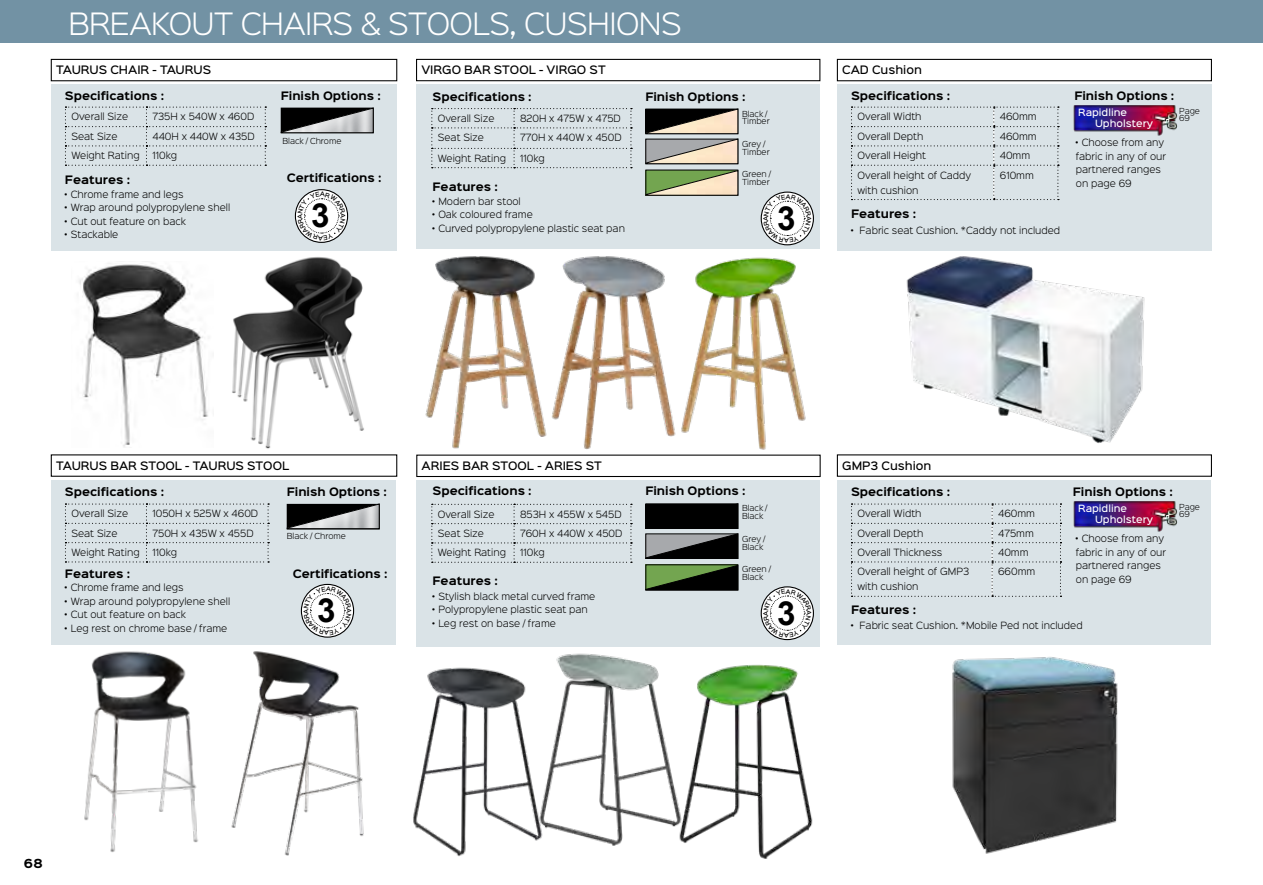
<style>
.page{position:relative;width:1263px;height:885px;background:#fff}
.page>*{position:absolute;margin:0;border:0;box-sizing:border-box;transform-origin:0 0}
.t1{font:700 33.15px "Arial";color:#000}
.t2{font:300 27.75px "Sinkin Sans 300";letter-spacing:-.02em;color:#fff}
.t3{font:700 11.25px "Sinkin Sans 700";color:#000}
.t4{font:700 10.5px "Sinkin Sans 700";color:#000}
.t5{font:500 10.5px "Sinkin Sans 500";color:#000}
.t6{font:300 9px/13.5px "Sinkin Sans 300";color:#000}
.t7{font:500 9px/10.5px "Sinkin Sans 500";color:#fff}
.t8{font:300 7.5px/7.5px "Sinkin Sans 300";color:#000}
</style>
<div class="page">
<img style="left:413px;top:667px;width:123px;height:190px">
<img style="left:685px;top:664px;width:128px;height:195px">
<img style="left:536px;top:653px;width:149px;height:193px">
<img style="left:231px;top:651px;width:133px;height:205px">
<img style="left:425px;top:256px;width:381px;height:194px">
<img style="left:79px;top:261px;width:129px;height:186px">
<div style="left:51px;top:84px;width:346px;height:167px;background:#dae3e7"></div>
<svg style="left:295px;top:190px;width:53px;height:52px"></svg>
<div style="left:295px;top:189px;width:53px;height:54px;border:1px solid #000;border-radius:50%"></div>
<svg style="left:65px;top:107px;width:201px;height:59px"></svg>
<div style="left:417px;top:480px;width:403px;height:166px;background:#dae3e7"></div>
<svg style="left:431px;top:503px;width:201px;height:59px"></svg>
<div style="left:51px;top:480px;width:345px;height:164px;background:#dae3e7"></div>
<svg style="left:65px;top:503px;width:204px;height:59px"></svg>
<div style="left:417px;top:84px;width:403px;height:165px;background:#dae3e7"></div>
<svg style="left:431px;top:108px;width:201px;height:60px"></svg>
<svg style="left:301px;top:584px;width:53px;height:53px"></svg>
<div style="left:301px;top:583px;width:53px;height:54px;border:1px solid #000;border-radius:50%"></div>
<svg style="left:761px;top:586px;width:52px;height:53px"></svg>
<div style="left:761px;top:586px;width:53px;height:54px;border:1px solid #000;border-radius:50%"></div>
<svg style="left:280px;top:107px;width:94px;height:26px"></svg>
<svg style="left:286px;top:503px;width:94px;height:26px"></svg>
<svg style="left:645px;top:503px;width:94px;height:87px;background:#3c4439"></svg>
<div style="left:761px;top:191px;width:53px;height:54px;border:1px solid #000;border-radius:50%"></div>
<svg style="left:645px;top:108px;width:94px;height:56px;background:#989086"></svg>
<svg style="left:645px;top:170px;width:94px;height:26px;background:#a1ac7b"></svg>
<img style="left:232px;top:257px;width:132px;height:192px">
<img style="left:84px;top:651px;width:114px;height:201px">
<div style="left:837px;top:84px;width:375px;height:167px;background:#dae3e7"></div>
<svg style="left:851px;top:107px;width:208px;height:93px"></svg>
<div style="left:837px;top:480px;width:374px;height:164px;background:#dae3e7"></div>
<svg style="left:851px;top:503px;width:210px;height:93px"></svg>
<div style="left:837px;top:59px;width:375px;height:22px;border:1px solid #000"></div>
<img style="left:952px;top:657px;width:166px;height:197px">
<img style="left:1073px;top:501px;width:104px;height:30px">
<img style="left:1073px;top:105px;width:104px;height:30px">
<img style="left:906px;top:256px;width:239px;height:187px">
<div style="left:0;top:0;width:1263px;height:43px;background:#7292a4"></div>
<div style="left:51px;top:59px;width:346px;height:22px;border:1px solid #000"></div>
<div style="left:416px;top:454px;width:405px;height:23px;border:1px solid #000"></div>
<div style="left:416px;top:59px;width:404px;height:22px;border:1px solid #000"></div>
<svg style="left:298px;top:192px;width:47px;height:48px;background:#eceded"></svg>
<svg style="left:304px;top:586px;width:47px;height:49px;background:#ebeced"></svg>
<svg style="left:763px;top:589px;width:48px;height:48px;background:#ebeced"></svg>
<svg style="left:763px;top:194px;width:48px;height:49px;background:#ebecec"></svg>
<h2 class="t2" style="left:69px;top:1px;width:615px">BREAKOUT CHAIRS &amp; STOOLS, CUSHIONS</h2>
<p class="t5" style="left:56px;top:61px;width:157px">TAURUS CHAIR - TAURUS</p>
<p class="t5" style="left:421px;top:61px;width:186px">VIRGO BAR STOOL - VIRGO ST</p>
<p class="t4" style="left:65px;top:90px;width:101px">Specifications :</p>
<p class="t4" style="left:281px;top:90px;width:102px">Finish Options :</p>
<p class="t4" style="left:432px;top:91px;width:101px">Specifications :</p>
<p class="t4" style="left:645px;top:91px;width:102px">Finish Options :</p>
<p class="t6" style="left:71px;top:109px;width:58px">Overall Size</p>
<p class="t6" style="left:152px;top:109px;width:103px">735H x 540W x 460D</p>
<p class="t6" style="left:71px;top:129px;width:48px">Seat Size</p>
<p class="t6" style="left:152px;top:129px;width:104px">440H x 440W x 435D</p>
<p class="t6" style="left:71px;top:148px;width:70px">Weight Rating</p>
<p class="t6" style="left:152px;top:148px;width:26px">110kg</p>
<p class="t8" style="left:282px;top:136px;width:61px">Black / Chrome</p>
<p class="t6" style="left:438px;top:111px;width:58px">Overall Size</p>
<p class="t6" style="left:520px;top:111px;width:102px">820H x 475W x 475D</p>
<p class="t6" style="left:438px;top:130px;width:48px">Seat Size</p>
<p class="t6" style="left:520px;top:130px;width:103px">770H x 440W x 450D</p>
<p class="t6" style="left:438px;top:151px;width:70px">Weight Rating</p>
<p class="t6" style="left:520px;top:151px;width:26px">110kg</p>
<p class="t8" style="left:742px;top:109px;width:29px">Black /<br>Timber</p>
<p class="t8" style="left:742px;top:140px;width:29px">Grey /<br>Timber</p>
<p class="t4" style="left:65px;top:174px;width:67px">Features :</p>
<p class="t4" style="left:287px;top:172px;width:96px">Certifications :</p>
<p class="t6" style="left:65px;top:187px;width:120px">• Chrome frame and legs</p>
<p class="t6" style="left:65px;top:200px;width:167px">• Wrap around polypropylene shell</p>
<p class="t6" style="left:65px;top:214px;width:123px">• Cut out feature on back</p>
<p class="t6" style="left:65px;top:227px;width:55px">• Stackable</p>
<h1 class="t1" style="left:311px;top:194px;width:20px">3</h1>
<p class="t4" style="left:432px;top:181px;width:67px">Features :</p>
<p class="t6" style="left:432px;top:194px;width:90px">• Modern bar stool</p>
<p class="t6" style="left:432px;top:207px;width:102px">• Oak coloured frame</p>
<p class="t6" style="left:432px;top:221px;width:194px">• Curved polypropylene plastic seat pan</p>
<p class="t8" style="left:742px;top:170px;width:30px">Green /<br>Timber</p>
<h1 class="t1" style="left:777px;top:196px;width:20px">3</h1>
<p class="t5" style="left:842px;top:61px;width:81px">CAD Cushion</p>
<p class="t4" style="left:851px;top:90px;width:101px">Specifications :</p>
<p class="t6" style="left:857px;top:109px;width:66px">Overall Width</p>
<p class="t6" style="left:1000px;top:109px;width:38px">460mm</p>
<p class="t6" style="left:857px;top:129px;width:68px">Overall Depth</p>
<p class="t6" style="left:1000px;top:129px;width:38px">460mm</p>
<p class="t6" style="left:857px;top:148px;width:70px">Overall Height</p>
<p class="t6" style="left:1000px;top:148px;width:32px">40mm</p>
<p class="t6" style="left:857px;top:167px;width:115px;line-height:15px">Overall height of Caddy with cushion</p>
<p class="t6" style="left:1000px;top:167px;width:36px">610mm</p>
<p class="t4" style="left:851px;top:208px;width:67px">Features :</p>
<p class="t6" style="left:851px;top:223px;width:211px">• Fabric seat Cushion. *Caddy not included</p>
<p class="t4" style="left:1074px;top:90px;width:102px">Finish Options :</p>
<p class="t7" style="left:1095px;top:107px;width:60px;text-indent:-17px">Rapidline<br>Upholstery</p>
<p class="t6" style="left:1076px;top:135px;width:92px">• Choose from any fabric in any of our partnered ranges on page 69</p>
<p class="t8" style="left:1179px;top:106px;width:22px">Page<br>69</p>
<p class="t5" style="left:56px;top:456px;width:235px">TAURUS BAR STOOL - TAURUS STOOL</p>
<p class="t5" style="left:422px;top:456px;width:182px">ARIES BAR STOOL - ARIES ST</p>
<p class="t4" style="left:65px;top:486px;width:101px">Specifications :</p>
<p class="t6" style="left:71px;top:506px;width:58px">Overall Size</p>
<p class="t6" style="left:152px;top:506px;width:107px">1050H x 525W x 460D</p>
<p class="t6" style="left:71px;top:525px;width:48px">Seat Size</p>
<p class="t6" style="left:152px;top:525px;width:103px">750H x 435W x 455D</p>
<p class="t6" style="left:71px;top:545px;width:70px">Weight Rating</p>
<p class="t6" style="left:152px;top:545px;width:26px">110kg</p>
<p class="t4" style="left:287px;top:486px;width:102px">Finish Options :</p>
<p class="t8" style="left:287px;top:531px;width:61px">Black / Chrome</p>
<p class="t4" style="left:65px;top:568px;width:67px">Features :</p>
<p class="t4" style="left:293px;top:568px;width:96px">Certifications :</p>
<p class="t6" style="left:65px;top:580px;width:120px">• Chrome frame and legs</p>
<p class="t6" style="left:65px;top:593px;width:167px">• Wrap around polypropylene shell</p>
<p class="t6" style="left:65px;top:607px;width:123px">• Cut out feature on back</p>
<p class="t6" style="left:65px;top:620px;width:164px">• Leg rest on chrome base / frame</p>
<h1 class="t1" style="left:317px;top:588px;width:20px">3</h1>
<p class="t4" style="left:432px;top:485px;width:101px">Specifications :</p>
<p class="t6" style="left:438px;top:506px;width:58px">Overall Size</p>
<p class="t6" style="left:520px;top:506px;width:103px">853H x 455W x 545D</p>
<p class="t6" style="left:438px;top:526px;width:48px">Seat Size</p>
<p class="t6" style="left:520px;top:526px;width:104px">760H x 440W x 450D</p>
<p class="t6" style="left:438px;top:545px;width:70px">Weight Rating</p>
<p class="t6" style="left:520px;top:545px;width:26px">110kg</p>
<p class="t4" style="left:432px;top:575px;width:67px">Features :</p>
<p class="t6" style="left:432px;top:588px;width:164px">• Stylish black metal curved frame</p>
<p class="t6" style="left:432px;top:602px;width:157px">• Polypropylene plastic seat pan</p>
<p class="t6" style="left:432px;top:615px;width:125px">• Leg rest on base / frame</p>
<p class="t4" style="left:645px;top:485px;width:102px">Finish Options :</p>
<p class="t8" style="left:742px;top:504px;width:27px">Black /<br>Black</p>
<p class="t8" style="left:742px;top:534px;width:25px">Grey /<br>Black</p>
<p class="t8" style="left:742px;top:564px;width:30px">Green /<br>Black</p>
<h1 class="t1" style="left:777px;top:591px;width:20px">3</h1>
<p class="t5" style="left:842px;top:456px;width:91px">GMP3 Cushion</p>
<p class="t4" style="left:851px;top:486px;width:101px">Specifications :</p>
<p class="t6" style="left:857px;top:506px;width:66px">Overall Width</p>
<p class="t6" style="left:998px;top:506px;width:38px">460mm</p>
<p class="t6" style="left:857px;top:525px;width:68px">Overall Depth</p>
<p class="t6" style="left:998px;top:525px;width:37px">475mm</p>
<p class="t6" style="left:857px;top:545px;width:86px">Overall Thickness</p>
<p class="t6" style="left:998px;top:545px;width:32px">40mm</p>
<p class="t6" style="left:857px;top:563px;width:113px;line-height:15px">Overall height of GMP3 with cushion</p>
<p class="t6" style="left:998px;top:564px;width:39px">660mm</p>
<p class="t4" style="left:851px;top:604px;width:67px">Features :</p>
<p class="t4" style="left:1073px;top:486px;width:102px">Finish Options :</p>
<p class="t7" style="left:1095px;top:502px;width:60px;text-indent:-17px">Rapidline<br>Upholstery</p>
<p class="t6" style="left:1076px;top:531px;width:92px">• Choose from any fabric in any of our partnered ranges on page 69</p>
<p class="t8" style="left:1179px;top:502px;width:22px">Page<br>69</p>
<p class="t6" style="left:851px;top:617px;width:233px">• Fabric seat Cushion. *Mobile Ped not included</p>
<p class="t3" style="left:24px;top:857px;width:20px">68</p>
</div>
